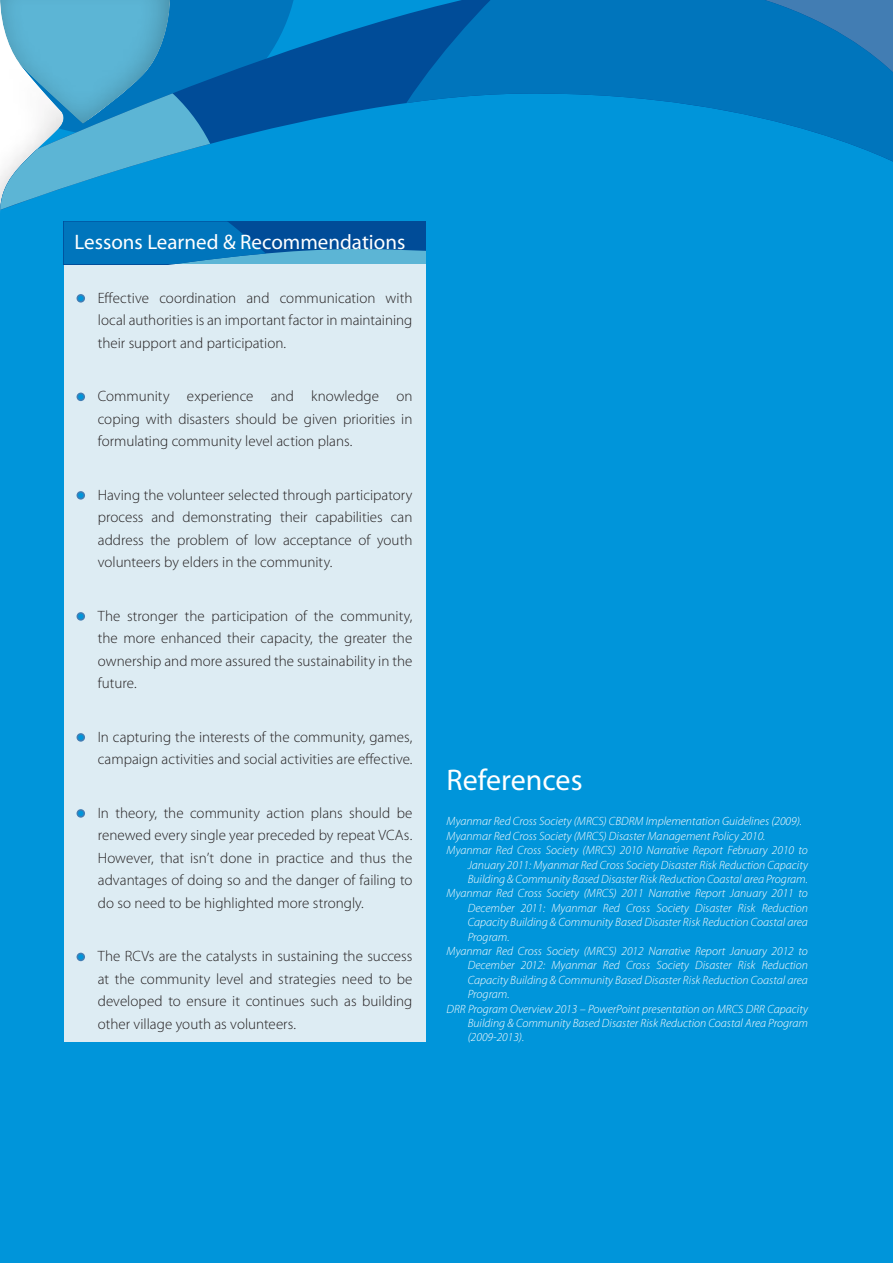
<style>
.page{position:relative;width:893px;height:1263px;background:#fff}
.page>*{position:absolute;margin:0;border:0;box-sizing:border-box;transform-origin:0 0}
.t1{font:30px "Myriad Pro";color:#fff}
.t2{font:21px "Myriad Pro";color:#fff}
.t3{font:300 15px/22.5px "Myriad Pro";color:#231f20;text-align:justify}
.t4{font:italic 300 12px "Myriad Pro";color:#fff}
</style>
<div class="page">
<div style="left:0;top:218px;width:893px;height:1045px;background:#0095da"></div>
<div style="left:0;top:210px;width:893px;height:8px;background:#0095da"></div>
<svg style="left:299px;top:0;width:594px;height:210px;background:#0281c7"></svg>
<div style="left:64px;top:222px;width:361px;height:819px;background:#ddecf3"></div>
<svg style="left:64px;top:222px;width:361px;height:42px;background:#1072b4"></svg>
<svg style="left:77px;top:294px;width:8px;height:9px"></svg>
<svg style="left:78px;top:296px;width:5px;height:5px"></svg>
<svg style="left:77px;top:393px;width:8px;height:8px"></svg>
<svg style="left:78px;top:394px;width:5px;height:5px"></svg>
<svg style="left:77px;top:491px;width:8px;height:9px"></svg>
<svg style="left:78px;top:493px;width:5px;height:5px"></svg>
<svg style="left:77px;top:612px;width:8px;height:9px"></svg>
<svg style="left:78px;top:614px;width:5px;height:5px"></svg>
<svg style="left:77px;top:733px;width:8px;height:9px"></svg>
<svg style="left:78px;top:735px;width:5px;height:5px"></svg>
<svg style="left:77px;top:809px;width:8px;height:9px"></svg>
<svg style="left:78px;top:811px;width:5px;height:5px"></svg>
<svg style="left:77px;top:953px;width:8px;height:8px"></svg>
<svg style="left:78px;top:954px;width:5px;height:5px"></svg>
<svg style="left:0;top:0;width:299px;height:210px;background:#1e8cc8"></svg>
<div style="left:0;top:0;width:171px;height:125px;background:#231f20;opacity:.3"></div>
<h2 class="t2" style="left:75px;top:229px;width:332px">Lessons Learned &amp; Recommendations</h2>
<p class="t3" style="left:98px;top:287px;width:316px">Effective coordination and communication with local authorities is an important factor in maintaining their support and participation.</p>
<p class="t3" style="left:98px;top:385px;width:316px">Community experience and knowledge on coping with disasters should be given priorities in formulating community level action plans.</p>
<p class="t3" style="left:98px;top:484px;width:316px">Having the volunteer selected through participatory process and demonstrating their capabilities can address the problem of low acceptance of youth volunteers by elders in the community.</p>
<p class="t3" style="left:98px;top:605px;width:316px">The stronger the participation of the community, the more enhanced their capacity, the greater the ownership and more assured the sustainability in the future.</p>
<p class="t3" style="left:98px;top:726px;width:316px">In capturing the interests of the community, games, campaign activities and social activities are effective.</p>
<p class="t3" style="left:98px;top:802px;width:316px">In theory, the community action plans should be renewed every single year preceded by repeat VCAs.<br>However, that isn’t done in practice and thus the advantages of doing so and the danger of failing to do so need to be highlighted more strongly.</p>
<p class="t3" style="left:98px;top:945px;width:316px">The RCVs are the catalysts in sustaining the success at the community level and strategies need to be developed to ensure it continues such as building other village youth as volunteers.</p>
<h1 class="t1" style="left:446px;top:761px;width:138px">References</h1>
<p class="t4" style="left:446px;top:815px;width:357px">Myanmar Red Cross Society (MRCS) CBDRM Implementation Guidelines (2009).</p>
<p class="t4" style="left:446px;top:829px;width:320px">Myanmar Red Cross Society (MRCS) Disaster Management Policy 2010.</p>
<p class="t4" style="left:446px;top:844px;width:363px">Myanmar Red Cross Society (MRCS) 2010 Narrative Report February 2010 to</p>
<p class="t4" style="left:468px;top:858px;width:342px">January 2011: Myanmar Red Cross Society Disaster Risk Reduction Capacity</p>
<p class="t4" style="left:468px;top:873px;width:342px">Building &amp; Community Based Disaster Risk Reduction Coastal area Program.</p>
<p class="t4" style="left:446px;top:887px;width:363px">Myanmar Red Cross Society (MRCS) 2011 Narrative Report January 2011 to</p>
<p class="t4" style="left:468px;top:901px;width:342px">December 2011: Myanmar Red Cross Society Disaster Risk Reduction</p>
<p class="t4" style="left:468px;top:916px;width:342px">Capacity Building &amp; Community Based Disaster Risk Reduction Coastal area</p>
<p class="t4" style="left:468px;top:930px;width:43px">Program.</p>
<p class="t4" style="left:446px;top:945px;width:363px">Myanmar Red Cross Society (MRCS) 2012 Narrative Report January 2012 to</p>
<p class="t4" style="left:468px;top:959px;width:342px">December 2012: Myanmar Red Cross Society Disaster Risk Reduction</p>
<p class="t4" style="left:468px;top:973px;width:342px">Capacity Building &amp; Community Based Disaster Risk Reduction Coastal area</p>
<p class="t4" style="left:468px;top:988px;width:43px">Program.</p>
<p class="t4" style="left:446px;top:1002px;width:363px">DRR Program Overview 2013 – PowerPoint presentation on MRCS DRR Capacity</p>
<p class="t4" style="left:468px;top:1017px;width:342px">Building &amp; Community Based Disaster Risk Reduction Coastal Area Program</p>
<p class="t4" style="left:468px;top:1031px;width:58px">(2009-2013).</p>
</div>
